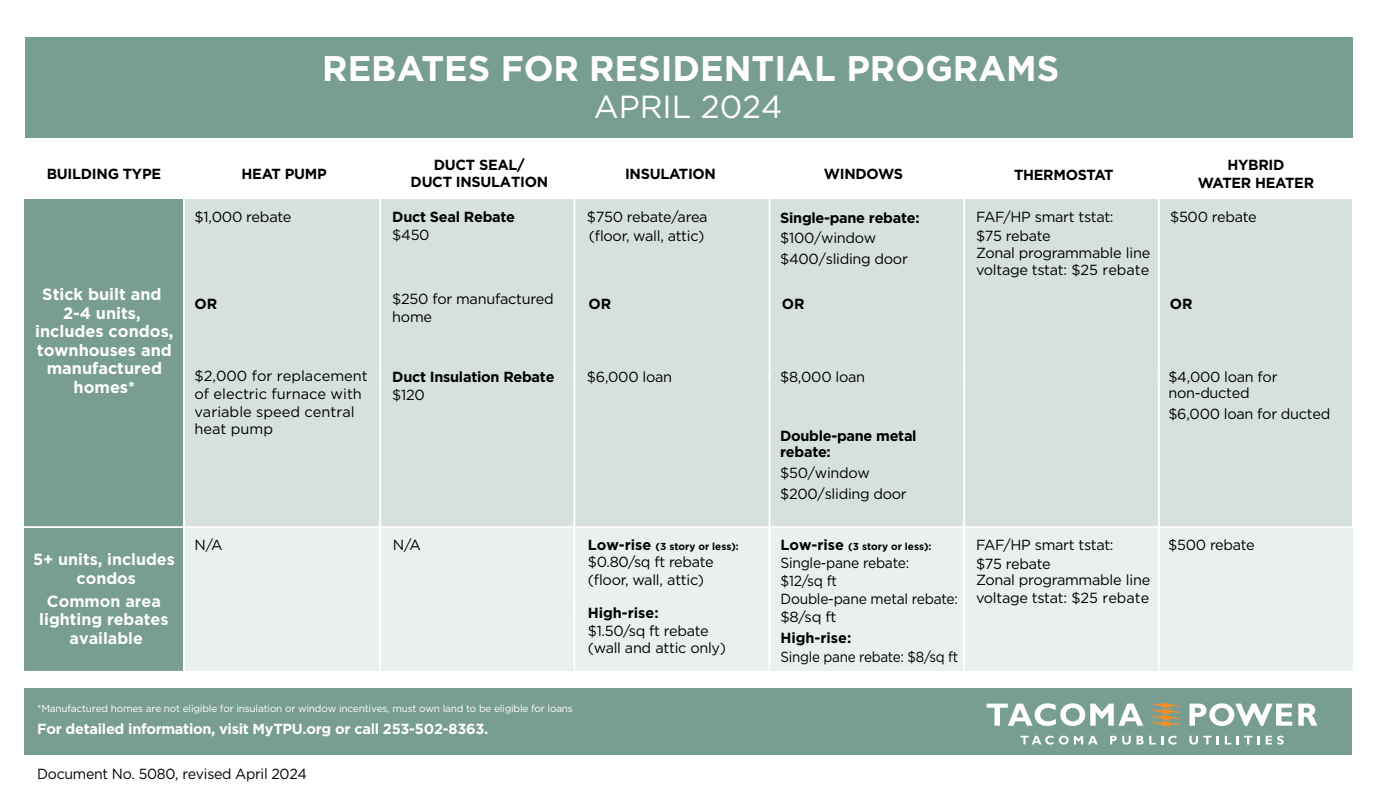
<style>
.page{position:relative;width:1377px;height:808px;background:#fff}
.page>*{position:absolute;margin:0;border:0;box-sizing:border-box;transform-origin:0 0}
.t1{font:700 35.55px "Gotham";color:#fff}
.t2{font:31.95px "Gotham";color:#fff}
.t3{font:700 16.43px/18.4px "Gotham";color:#fff;text-align:center}
.t4{font:700 16.2px/18.4px "Gotham";color:#fff;text-align:center}
.t5{font:14.62px/17.6px "Gotham";letter-spacing:-.02em;color:#000}
.t6{font:700 14.62px/17.6px "Gotham";letter-spacing:-.02em;color:#000;text-align:center}
.t7{font:14.62px/17.6px "Gotham";color:#000}
.t8{font:14.62px/17.8px "Gotham";letter-spacing:-.02em;color:#000;scale:.95 1}
.t9{font:700 14.62px "Gotham";letter-spacing:-.02em;color:#fff}
.t10{font:14.62px "Gotham";letter-spacing:-.02em;color:#000;scale:.92 1}
.t11{font:700 14.62px "Gotham";color:#000}
.t12{font:10.12px "Gotham";letter-spacing:-.02em;color:#fff}
.t13{font:700 10.12px "Gotham";color:#000}
.s1{font-size:14.62px}
</style>
<div class="page">
<div style="left:185px;top:199px;width:1167px;height:327px;background:#d6e1de"></div>
<div style="left:185px;top:526px;width:1167px;height:145px;background:#eaf0ee"></div>
<div style="left:25px;top:199px;width:158px;height:472px;background:#789d92"></div>
<div style="left:25px;top:37px;width:1327px;height:100px;background:#789d92"></div>
<hr style="left:24px;top:526px;width:159px;height:2px;background:#fff">
<hr style="left:183px;top:526px;width:159px;height:2px;background:#fff">
<hr style="left:342px;top:526px;width:69px;height:2px;background:#fff">
<hr style="left:411px;top:526px;width:139px;height:2px;background:#fff">
<hr style="left:550px;top:526px;width:222px;height:2px;background:#fff">
<hr style="left:772px;top:526px;width:260px;height:2px;background:#fff">
<hr style="left:1032px;top:526px;width:162px;height:2px;background:#fff">
<hr style="left:1194px;top:526px;width:159px;height:2px;background:#fff">
<hr style="left:24px;top:670px;width:160px;height:2px;background:#fff">
<hr style="left:184px;top:670px;width:158px;height:2px;background:#fff">
<hr style="left:342px;top:670px;width:70px;height:2px;background:#fff">
<hr style="left:412px;top:670px;width:139px;height:2px;background:#fff">
<hr style="left:551px;top:670px;width:221px;height:2px;background:#fff">
<hr style="left:772px;top:670px;width:260px;height:2px;background:#fff">
<hr style="left:1032px;top:670px;width:162px;height:2px;background:#fff">
<hr style="left:1194px;top:670px;width:160px;height:2px;background:#fff">
<hr style="left:379px;top:199px;width:2px;height:181px;background:#fff">
<hr style="left:379px;top:371px;width:2px;height:242px;background:#fff">
<hr style="left:379px;top:604px;width:2px;height:67px;background:#fff">
<hr style="left:573px;top:199px;width:2px;height:181px;background:#fff">
<hr style="left:573px;top:371px;width:2px;height:242px;background:#fff">
<hr style="left:573px;top:604px;width:2px;height:67px;background:#fff">
<hr style="left:769px;top:199px;width:1px;height:181px;background:#fff">
<hr style="left:769px;top:371px;width:1px;height:242px;background:#fff">
<hr style="left:769px;top:604px;width:1px;height:67px;background:#fff">
<hr style="left:963px;top:199px;width:2px;height:181px;background:#fff">
<hr style="left:963px;top:371px;width:2px;height:242px;background:#fff">
<hr style="left:963px;top:604px;width:2px;height:67px;background:#fff">
<hr style="left:1158px;top:199px;width:2px;height:181px;background:#fff">
<hr style="left:1158px;top:371px;width:2px;height:242px;background:#fff">
<hr style="left:1158px;top:604px;width:2px;height:67px;background:#fff">
<div style="left:25px;top:688px;width:1327px;height:67px;background:#789d92"></div>
<svg style="left:1020px;top:735px;width:78px;height:9px"></svg>
<svg style="left:1110px;top:735px;width:21px;height:9px"></svg>
<svg style="left:1137px;top:735px;width:40px;height:9px"></svg>
<svg style="left:1189px;top:735px;width:30px;height:9px"></svg>
<svg style="left:1225px;top:735px;width:6px;height:9px"></svg>
<svg style="left:1237px;top:735px;width:15px;height:9px"></svg>
<svg style="left:1258px;top:736px;width:2px;height:8px"></svg>
<svg style="left:1266px;top:735px;width:18px;height:9px"></svg>
<svg style="left:1151px;top:702px;width:29px;height:24px"></svg>
<svg style="left:1190px;top:703px;width:127px;height:22px"></svg>
<svg style="left:987px;top:703px;width:156px;height:22px"></svg>
<h1 class="t1" style="left:322px;top:45px;width:739px">REBATES FOR RESIDENTIAL PROGRAMS</h1>
<h2 class="t2" style="left:594px;top:87px;width:190px">APRIL 2024</h2>
<p class="t6" style="left:47px;top:165px;width:116px">BUILDING TYPE</p>
<p class="t6" style="left:242px;top:165px;width:87px">HEAT PUMP</p>
<p class="t6" style="left:411px;top:156px;width:139px">DUCT SEAL/<br>DUCT INSULATION</p>
<p class="t6" style="left:625px;top:165px;width:93px">INSULATION</p>
<p class="t6" style="left:824px;top:165px;width:81px">WINDOWS</p>
<p class="t6" style="left:1014px;top:166px;width:101px">THERMOSTAT</p>
<p class="t6" style="left:1198px;top:155px;width:118px;line-height:18.2px">HYBRID<br>WATER HEATER</p>
<p class="t5" style="left:194px;top:208px;width:99px">$1,000 rebate</p>
<p class="t5" style="left:976px;top:207px;width:139px;line-height:18.4px">FAF/HP smart tstat: $75 rebate</p>
<p class="t5" style="left:976px;top:243px;width:176px">Zonal programmable line voltage tstat: $25 rebate</p>
<p class="t5" style="left:587px;top:208px;width:122px">$750 rebate/area</p>
<p class="t5" style="left:1170px;top:208px;width:88px">$500 rebate</p>
<p class="t6" style="left:392px;top:208px;width:124px">Duct Seal Rebate</p>
<p class="t5" style="left:392px;top:225px;width:39px">$450</p>
<p class="t6" style="left:780px;top:208px;width:141px">Single-pane rebate:</p>
<p class="t5" style="left:780px;top:227px;width:129px;line-height:20.9px">$100/window $400/sliding door</p>
<p class="t5" style="left:589px;top:226px;width:117px">(floor, wall, attic)</p>
<p class="t3" style="left:35px;top:285px;width:140px">Stick built and<br>2-4 units, includes condos, townhouses and manufactured homes*</p>
<p class="t4" style="left:33px;top:550px;width:143px">5+ units, includes condos</p>
<p class="t4" style="left:39px;top:591px;width:131px">Common area lighting rebates available</p>
<p class="t5" style="left:392px;top:290px;width:163px">$250 for manufactured home</p>
<p class="t6" style="left:194px;top:295px;width:24px">OR</p>
<p class="t6" style="left:589px;top:295px;width:24px">OR</p>
<p class="t6" style="left:782px;top:295px;width:24px">OR</p>
<p class="t7" style="left:194px;top:367px;width:175px">$2,000 for replacement of electric furnace with variable speed central heat pump</p>
<p class="t6" style="left:392px;top:368px;width:164px">Duct Insulation Rebate</p>
<p class="t5" style="left:392px;top:385px;width:34px">$120</p>
<p class="t5" style="left:587px;top:367px;width:87px">$6,000 loan</p>
<p class="t5" style="left:195px;top:535px;width:29px">N/A</p>
<p class="t5" style="left:393px;top:535px;width:29px">N/A</p>
<p class="t13" style="left:588px;top:539px;width:153px"><span class="s1">Low-rise</span> (3 story or less):</p>
<p class="t5" style="left:588px;top:553px;width:128px">$0.80/sq ft rebate (floor, wall, attic)</p>
<p class="t11" style="left:588px;top:603px;width:72px">High-rise:</p>
<p class="t5" style="left:588px;top:621px;width:140px">$1.50/sq ft rebate (wall and attic only)</p>
<p class="t5" style="left:780px;top:368px;width:86px">$8,000 loan</p>
<p class="t6" style="left:780px;top:427px;width:138px;line-height:16.4px;text-align:left">Double-pane metal rebate:</p>
<p class="t5" style="left:780px;top:462px;width:128px;line-height:20.9px">$50/window $200/sliding door</p>
<p class="t13" style="left:780px;top:540px;width:153px"><span class="s1">Low-rise</span> (3 story or less):</p>
<p class="t8" style="left:780px;top:553px;width:188px">Single-pane rebate:<br>$12/sq ft<br>Double-pane metal rebate: $8/sq ft</p>
<p class="t11" style="left:780px;top:628px;width:72px">High-rise:</p>
<p class="t10" style="left:780px;top:647px;width:195px">Single pane rebate: $8/sq ft</p>
<p class="t12" style="left:37px;top:702px;width:537px">*Manufactured homes are not eligible for insulation or window incentives, must own land to be eligible for loans</p>
<p class="t9" style="left:37px;top:719px;width:453px">For detailed information, visit MyTPU.org or call 253-502-8363.</p>
<p class="t5" style="left:37px;top:764px;width:271px">Document No. 5080, revised April 2024</p>
<p class="t5" style="left:976px;top:534px;width:139px;line-height:18.9px">FAF/HP smart tstat: $75 rebate</p>
<p class="t5" style="left:976px;top:571px;width:176px">Zonal programmable line voltage tstat: $25 rebate</p>
<p class="t6" style="left:1170px;top:295px;width:24px">OR</p>
<p class="t5" style="left:1168px;top:368px;width:111px;line-height:16.4px">$4,000 loan for non-ducted</p>
<p class="t5" style="left:1168px;top:405px;width:163px">$6,000 loan for ducted</p>
<p class="t5" style="left:1168px;top:535px;width:88px">$500 rebate</p>
</div>
